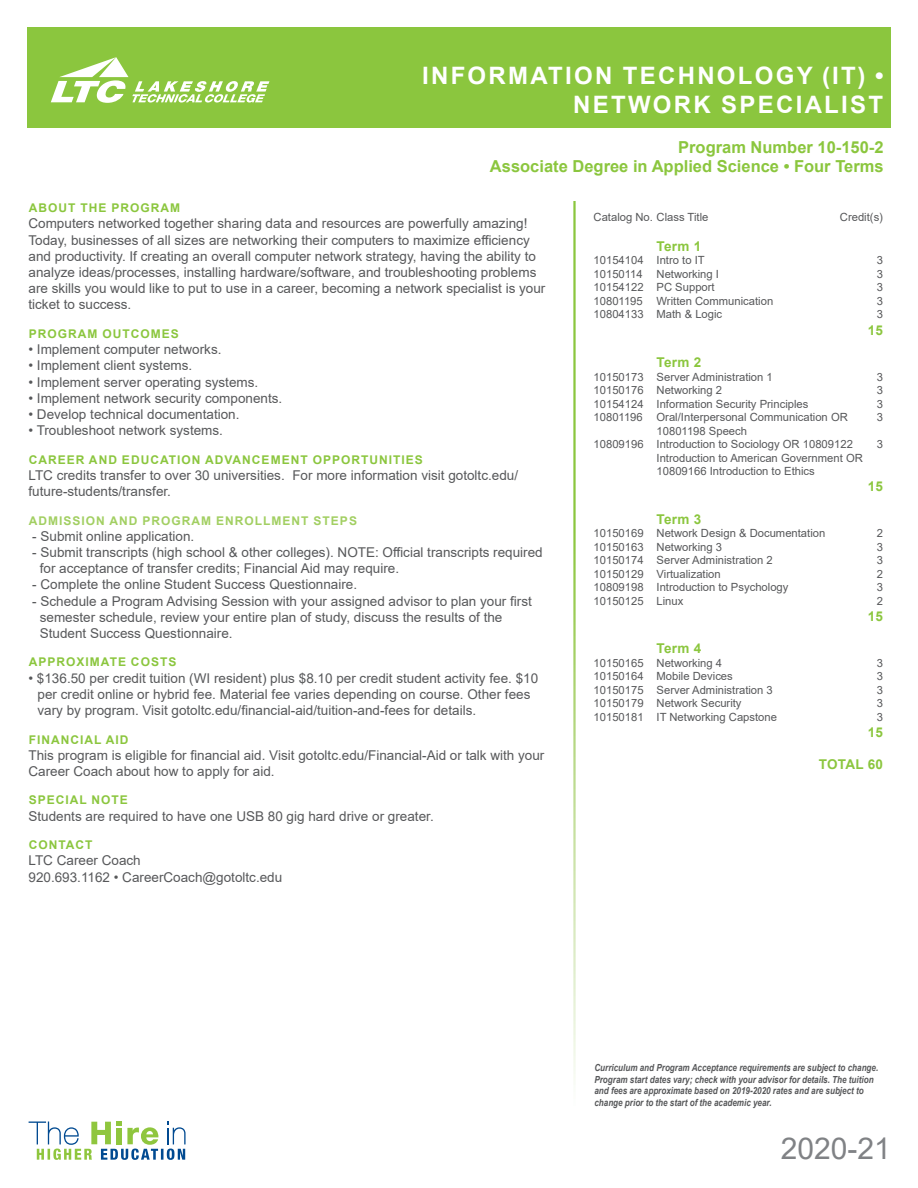
<style>
.page{position:relative;width:918px;height:1188px;background:#fff}
.page>*{position:absolute;margin:0;border:0;box-sizing:border-box;transform-origin:0 0}
.t1{font:30px "Arial";color:#808285}
.t2{font:700 24px "Arial";letter-spacing:.095em;color:#fff}
.t3{font:700 16.5px "Arial";color:#8bc63e}
.Bullet_List{font:13.5px/16.2px "Arial";color:#57585a}
.t4{font:700 13.5px "Arial";letter-spacing:.02em;color:#8bc63e}
.t5{font:700 12px "Arial";letter-spacing:.085em;color:#8bc63e}
.Bullet_List-2{font:700 12px "Arial";letter-spacing:.085em;color:#a2cf62}
.t6{font:11.25px "Arial";color:#57585a}
.t7{font:italic 700 9.75px/11.7px "Arial";color:#57585a;scale:.83 1}
</style>
<div class="page">
<div style="left:27px;top:27px;width:864px;height:100px;background:#8bc63e"></div>
<svg style="left:51px;top:57px;width:218px;height:46px"></svg>
<svg style="left:29px;top:1122px;width:157px;height:38px"></svg>
<p class="t2" style="left:422px;top:59px;width:463px">INFORMATION TECHNOLOGY (IT) •</p>
<p class="t2" style="left:573px;top:88px;width:311px">NETWORK SPECIALIST</p>
<p class="t3" style="left:678px;top:135px;width:207px">Program Number 10-150-2</p>
<p class="t3" style="left:490px;top:155px;width:395px">Associate Degree in Applied Science • Four Terms</p>
<p class="t5" style="left:29px;top:200px;width:153px">ABOUT THE PROGRAM</p>
<p class="Bullet_List" style="left:28px;top:215px;width:500px">Computers networked together sharing data and resources are powerfully amazing!</p>
<p class="Bullet_List" style="left:28px;top:232px;width:518px">Today, businesses of all sizes are networking their computers to maximize efficiency and productivity. If creating an overall computer network strategy, having the ability to analyze ideas/processes, installing hardware/software, and troubleshooting problems are skills you would like to put to use in a career, becoming a network specialist is your ticket to success.</p>
<p class="t5" style="left:29px;top:325px;width:152px">PROGRAM OUTCOMES</p>
<p class="Bullet_List" style="left:28px;top:341px;width:195px">• Implement computer networks.</p>
<p class="Bullet_List" style="left:28px;top:357px;width:165px">• Implement client systems.</p>
<p class="Bullet_List" style="left:28px;top:374px;width:231px">• Implement server operating systems.</p>
<p class="Bullet_List" style="left:28px;top:390px;width:255px">• Implement network security components.</p>
<p class="Bullet_List" style="left:28px;top:406px;width:213px">• Develop technical documentation.</p>
<p class="Bullet_List" style="left:28px;top:422px;width:196px">• Troubleshoot network systems.</p>
<p class="t5" style="left:29px;top:451px;width:396px">CAREER AND EDUCATION ADVANCEMENT OPPORTUNITIES</p>
<p class="Bullet_List" style="left:28px;top:467px;width:491px">LTC credits transfer to over 30 universities. For more information visit gotoltc.edu/ future-students/transfer.</p>
<p class="Bullet_List-2" style="left:29px;top:512px;width:330px">ADMISSION AND PROGRAM ENROLLMENT STEPS</p>
<p class="Bullet_List" style="left:32px;top:528px;width:164px">- Submit online application.</p>
<p class="Bullet_List" style="left:32px;top:544px;width:512px">- Submit transcripts (high school &amp; other colleges). NOTE: Official transcripts required</p>
<p class="Bullet_List" style="left:40px;top:560px;width:361px">for acceptance of transfer credits; Financial Aid may require.</p>
<p class="Bullet_List" style="left:32px;top:576px;width:326px">- Complete the online Student Success Questionnaire.</p>
<p class="Bullet_List" style="left:32px;top:593px;width:501px">- Schedule a Program Advising Session with your assigned advisor to plan your first</p>
<p class="Bullet_List" style="left:40px;top:609px;width:464px">semester schedule, review your entire plan of study, discuss the results of the</p>
<p class="Bullet_List" style="left:40px;top:625px;width:194px">Student Success Questionnaire.</p>
<p class="t5" style="left:29px;top:654px;width:149px">APPROXIMATE COSTS</p>
<p class="Bullet_List" style="left:37px;top:670px;width:502px;text-indent:-9px">• $136.50 per credit tuition (WI resident) plus $8.10 per credit student activity fee. $10 per credit online or hybrid fee. Material fee varies depending on course. Other fees vary by program. Visit gotoltc.edu/financial-aid/tuition-and-fees for details.</p>
<p class="t5" style="left:29px;top:731px;width:101px">FINANCIAL AID</p>
<p class="Bullet_List" style="left:28px;top:747px;width:517px">This program is eligible for financial aid. Visit gotoltc.edu/Financial-Aid or talk with your<br>Career Coach about how to apply for aid.</p>
<p class="t5" style="left:29px;top:792px;width:101px">SPECIAL NOTE</p>
<p class="Bullet_List" style="left:28px;top:808px;width:407px">Students are required to have one USB 80 gig hard drive or greater.</p>
<p class="t5" style="left:29px;top:836px;width:65px">CONTACT</p>
<p class="Bullet_List" style="left:28px;top:852px;width:114px">LTC Career Coach</p>
<p class="Bullet_List" style="left:28px;top:869px;width:255px">920.693.1162 • CareerCoach@gotoltc.edu</p>
<p class="t6" style="left:594px;top:210px;width:116px">Catalog No. Class Title</p>
<p class="t6" style="left:840px;top:210px;width:45px">Credit(s)</p>
<p class="t4" style="left:657px;top:237px;width:46px">Term 1</p>
<p class="t6" style="left:594px;top:253px;width:113px">10154104 Intro to IT</p>
<p class="t6" style="left:877px;top:253px;width:8px">3</p>
<p class="t6" style="left:594px;top:266px;width:127px">10150114 Networking I</p>
<p class="t6" style="left:877px;top:266px;width:8px">3</p>
<p class="t6" style="left:594px;top:280px;width:123px">10154122 PC Support</p>
<p class="t6" style="left:877px;top:280px;width:8px">3</p>
<p class="t6" style="left:594px;top:293px;width:181px">10801195 Written Communication</p>
<p class="t6" style="left:877px;top:293px;width:8px">3</p>
<p class="t6" style="left:594px;top:307px;width:130px">10804133 Math &amp; Logic</p>
<p class="t6" style="left:877px;top:307px;width:8px">3</p>
<p class="t4" style="left:868px;top:320px;width:17px">15</p>
<p class="t4" style="left:657px;top:353px;width:46px">Term 2</p>
<p class="t6" style="left:594px;top:369px;width:181px">10150173 Server Administration 1</p>
<p class="t6" style="left:877px;top:369px;width:8px">3</p>
<p class="t6" style="left:594px;top:382px;width:130px">10150176 Networking 2</p>
<p class="t6" style="left:877px;top:382px;width:8px">3</p>
<p class="t6" style="left:594px;top:396px;width:216px">10154124 Information Security Principles</p>
<p class="t6" style="left:877px;top:396px;width:8px">3</p>
<p class="t6" style="left:594px;top:409px;width:256px">10801196 Oral/Interpersonal Communication OR</p>
<p class="t6" style="left:877px;top:409px;width:8px">3</p>
<p class="t6" style="left:657px;top:423px;width:92px">10801198 Speech</p>
<p class="t6" style="left:594px;top:436px;width:261px">10809196 Introduction to Sociology OR 10809122</p>
<p class="t6" style="left:877px;top:436px;width:8px">3</p>
<p class="t6" style="left:657px;top:450px;width:208px">Introduction to American Government OR</p>
<p class="t6" style="left:657px;top:463px;width:160px">10809166 Introduction to Ethics</p>
<p class="t4" style="left:868px;top:477px;width:17px">15</p>
<p class="t4" style="left:657px;top:509px;width:46px">Term 3</p>
<p class="t6" style="left:594px;top:525px;width:233px">10150169 Network Design &amp; Documentation</p>
<p class="t6" style="left:877px;top:525px;width:8px">2</p>
<p class="t6" style="left:594px;top:539px;width:130px">10150163 Networking 3</p>
<p class="t6" style="left:877px;top:539px;width:8px">3</p>
<p class="t6" style="left:594px;top:552px;width:181px">10150174 Server Administration 2</p>
<p class="t6" style="left:877px;top:552px;width:8px">3</p>
<p class="t6" style="left:594px;top:566px;width:129px">10150129 Virtualization</p>
<p class="t6" style="left:877px;top:566px;width:8px">2</p>
<p class="t6" style="left:594px;top:579px;width:196px">10809198 Introduction to Psychology</p>
<p class="t6" style="left:877px;top:579px;width:8px">3</p>
<p class="t6" style="left:594px;top:593px;width:91px">10150125 Linux</p>
<p class="t6" style="left:877px;top:593px;width:8px">2</p>
<p class="t4" style="left:868px;top:607px;width:17px">15</p>
<p class="t4" style="left:657px;top:639px;width:46px">Term 4</p>
<p class="t6" style="left:594px;top:655px;width:130px">10150165 Networking 4</p>
<p class="t6" style="left:877px;top:655px;width:8px">3</p>
<p class="t6" style="left:594px;top:669px;width:141px">10150164 Mobile Devices</p>
<p class="t6" style="left:877px;top:669px;width:8px">3</p>
<p class="t6" style="left:594px;top:682px;width:181px">10150175 Server Administration 3</p>
<p class="t6" style="left:877px;top:682px;width:8px">3</p>
<p class="t6" style="left:594px;top:696px;width:150px">10150179 Network Security</p>
<p class="t6" style="left:877px;top:696px;width:8px">3</p>
<p class="t6" style="left:594px;top:709px;width:185px">10150181 IT Networking Capstone</p>
<p class="t6" style="left:877px;top:709px;width:8px">3</p>
<p class="t4" style="left:868px;top:723px;width:17px">15</p>
<p class="t4" style="left:819px;top:755px;width:66px">TOTAL 60</p>
<p class="t7" style="left:594px;top:1062px;width:344px">Curriculum and Program Acceptance requirements are subject to change.<br>Program start dates vary; check with your advisor for details. The tuition and fees are approximate based on 2019-2020 rates and are subject to change prior to the start of the academic year.</p>
<h1 class="t1" style="left:781px;top:1128px;width:112px">2020-21</h1>
</div>
